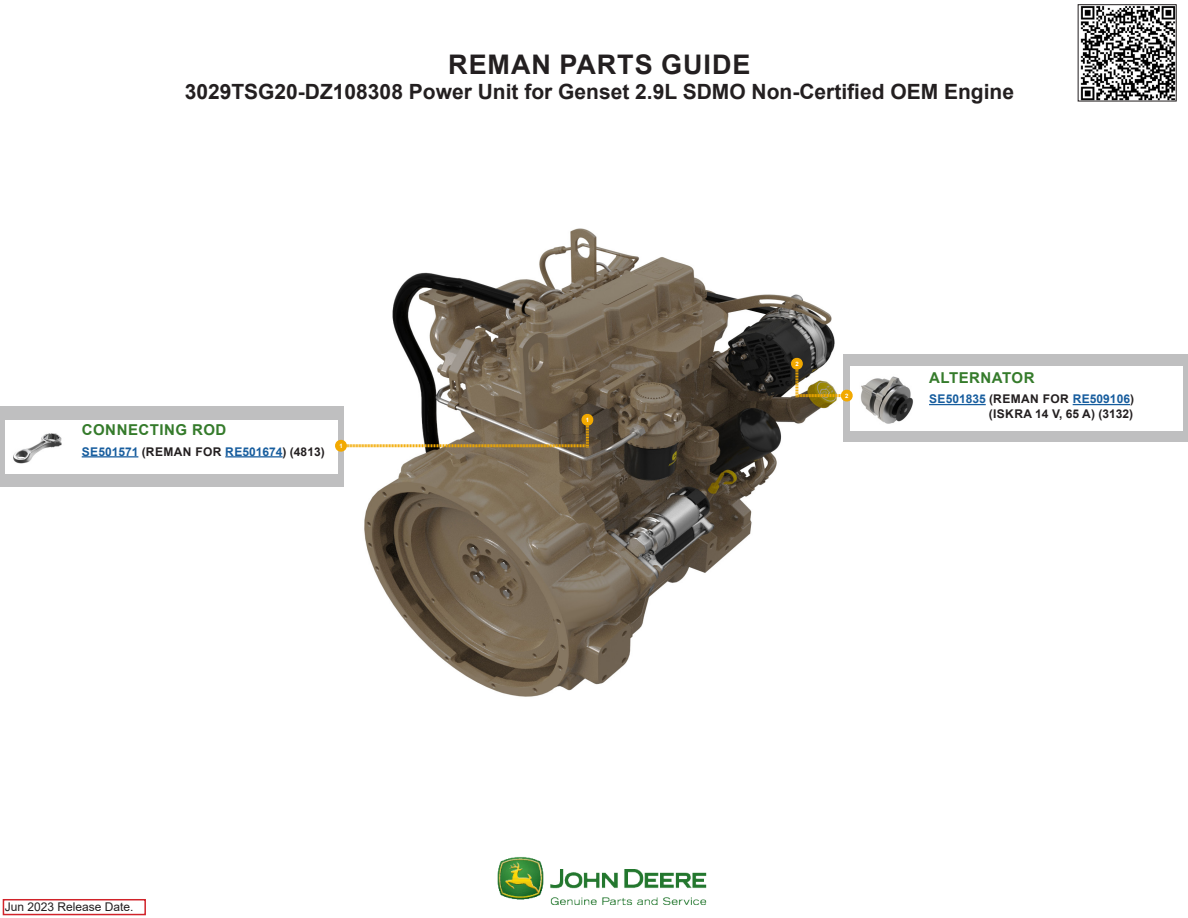
<style>
.page{position:relative;width:1188px;height:918px;background:#fff}
.page>*{position:absolute;margin:0;border:0;box-sizing:border-box;transform-origin:0 0}
.Main_bold_header{font:700 27px "Arial";letter-spacing:.035em;color:#231f20}
.Main_sub_bold_header{font:700 21px "Arial";color:#231f20}
.Filter_Name{font:700 15px "Arial";letter-spacing:.035em;color:#357b2b}
.Filter_Name-2{font:700 12px/14.4px "Arial";color:#231f20;text-align:right}
.Filter_Name-3{font:700 12px "Arial";color:#175d9e}
.t1{font:12px "Arial";color:#231f20}
.Replace_Copy{font:700 6px "Arial";color:#fff}
.s1{color:#231f20}
.s2{color:#175d9e}
</style>
<div class="page">
<div style="left:0;top:407px;width:344px;height:80px;background:#bfbfc0"></div>
<div style="left:844px;top:354px;width:344px;height:88px;background:#bfbfc0"></div>
<img style="left:364px;top:228px;width:471px;height:469px">
<div style="left:850px;top:366px;width:332px;height:64px;background:#fff"></div>
<img style="left:861px;top:376px;width:52px;height:48px">
<hr style="left:929px;top:404px;width:57px;height:1px;background:#175d9e">
<hr style="left:1073px;top:404px;width:57px;height:1px;background:#175d9e">
<div style="left:3px;top:899px;width:143px;height:16px;background:#fff;border:2px solid #d1232a"></div>
<img style="left:497px;top:857px;width:210px;height:48px">
<img style="left:1080px;top:6px;width:95px;height:93px">
<div style="left:1078px;top:4px;width:99px;height:97px;border:1px solid #231f20"></div>
<div style="left:5px;top:420px;width:333px;height:54px;background:#fff"></div>
<hr style="left:82px;top:456px;width:56px;height:1px;background:#175d9e">
<hr style="left:225px;top:456px;width:58px;height:1px;background:#175d9e">
<img style="left:13px;top:433px;width:49px;height:31px">
<svg style="left:789px;top:356px;width:64px;height:47px"></svg>
<svg style="left:335px;top:412px;width:258px;height:42px"></svg>
<p class="Main_bold_header" style="left:448px;top:45px;width:304px">REMAN PARTS GUIDE</p>
<p class="Main_sub_bold_header" style="left:185px;top:77px;width:831px">3029TSG20-DZ108308 Power Unit for Genset 2.9L SDMO Non-Certified OEM Engine</p>
<p class="Filter_Name" style="left:82px;top:419px;width:146px">CONNECTING ROD</p>
<p class="Filter_Name-3" style="left:82px;top:443px;width:244px">SE501571 <span class="s1">(REMAN FOR</span> RE501674<span class="s1">) (4813)</span></p>
<p class="Replace_Copy" style="left:339px;top:442px;width:5px">1</p>
<p class="t1" style="left:5px;top:898px;width:130px">Jun 2023 Release Date.</p>
<p class="Replace_Copy" style="left:586px;top:416px;width:5px">1</p>
<p class="Replace_Copy" style="left:795px;top:360px;width:5px">2</p>
<p class="Replace_Copy" style="left:845px;top:392px;width:5px">2</p>
<p class="Filter_Name" style="left:929px;top:367px;width:107px">ALTERNATOR</p>
<p class="Filter_Name-2" style="left:929px;top:392px;width:206px"><span class="s2">SE501835</span> (REMAN FOR <span class="s2">RE509106</span>) (ISKRA 14 V, 65 A) (3132)</p>
</div>
